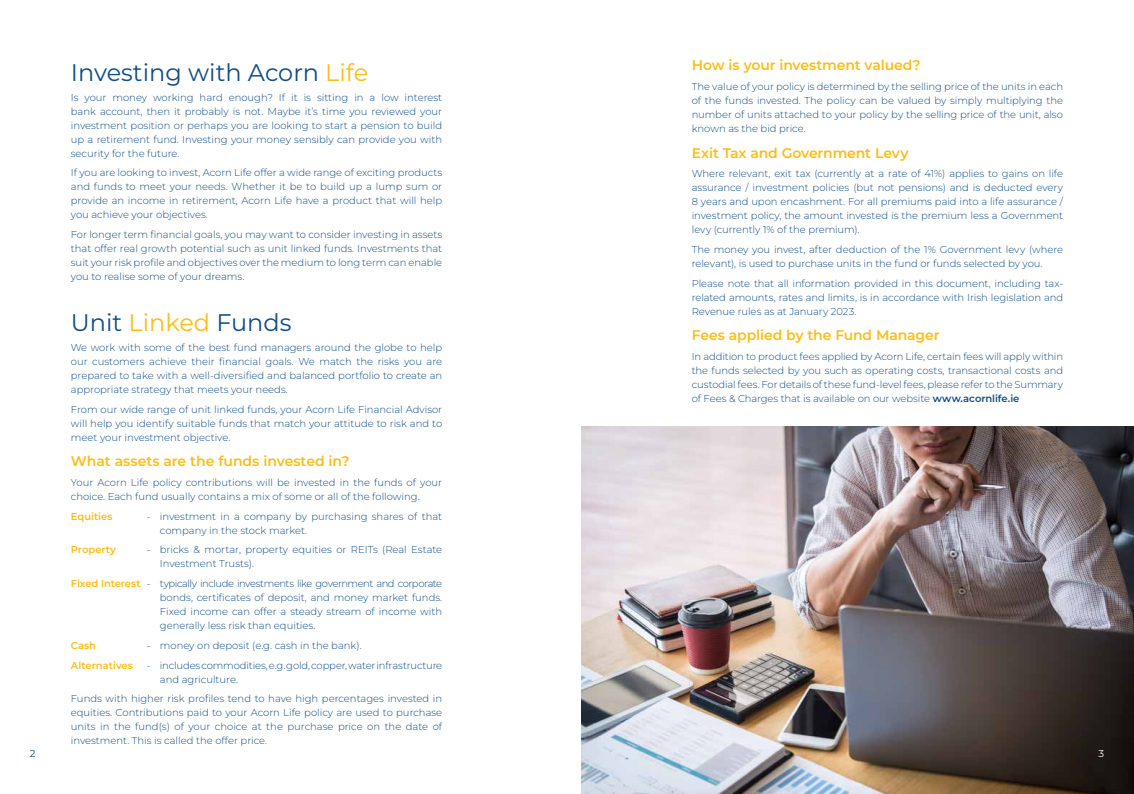
<style>
.page{position:relative;width:1134px;height:794px;background:#fff}
.page>*{position:absolute;margin:0;border:0;box-sizing:border-box;transform-origin:0 0}
.t1{font:24px "Montserrat";color:#114d86}
.t2{font:600 14px "Montserrat";letter-spacing:-.01em;color:#fbbd17}
.t3{font:300 10px/14px "Montserrat";color:#114d86;text-align:justify}
.t4{font:600 10px "Montserrat";color:#fbbd17}
.t5{font:10px "Montserrat";color:#114d86}
.t6{font:10px "Montserrat";color:#fff}
.s1{color:#fbbd17}
.s2{font-weight:600;color:#fbbd17}
.s3{font-weight:600}
</style>
<div class="page">
<img style="left:581px;top:427px;width:553px;height:367px">
<h1 class="t1" style="left:71px;top:56px;width:299px">Investing with Acorn <span class="s1">Life</span></h1>
<p class="t3" style="left:71px;top:90px;width:373px">Is your money working hard enough? If it is sitting in a low interest bank account, then it probably is not. Maybe it’s time you reviewed your investment position or perhaps you are looking to start a pension to build up a retirement fund. Investing your money sensibly can provide you with security for the future.</p>
<p class="t3" style="left:71px;top:165px;width:373px">If you are looking to invest, Acorn Life offer a wide range of exciting products and funds to meet your needs. Whether it be to build up a lump sum or provide an income in retirement, Acorn Life have a product that will help you achieve your objectives.</p>
<p class="t3" style="left:71px;top:227px;width:373px">For longer term financial goals, you may want to consider investing in assets that offer real growth potential such as unit linked funds. Investments that suit your risk profile and objectives over the medium to long term can enable you to realise some of your dreams.</p>
<h1 class="t1" style="left:71px;top:307px;width:222px">Unit <span class="s1">Linked</span> Funds</h1>
<p class="t3" style="left:71px;top:340px;width:373px">We work with some of the best fund managers around the globe to help our customers achieve their financial goals. We match the risks you are prepared to take with a well-diversified and balanced portfolio to create an appropriate strategy that meets your needs.</p>
<p class="t3" style="left:71px;top:402px;width:373px">From our wide range of unit linked funds, your Acorn Life Financial Advisor will help you identify suitable funds that match your attitude to risk and to meet your investment objective.</p>
<h2 class="t2" style="left:71px;top:452px;width:280px">What assets are the funds invested in?</h2>
<p class="t3" style="left:71px;top:475px;width:373px">Your Acorn Life policy contributions will be invested in the funds of your choice. Each fund usually contains a mix of some or all of the following.</p>
<p class="t4" style="left:71px;top:509px;width:43px">Equities</p>
<p class="t3" style="left:160px;top:509px;width:284px;text-indent:-13px">- investment in a company by purchasing shares of that company in the stock market.</p>
<p class="t4" style="left:71px;top:543px;width:47px">Property</p>
<p class="t3" style="left:160px;top:542px;width:284px;text-indent:-13px">- bricks &amp; mortar, property equities or REITs (Real Estate<br>Investment Trusts).</p>
<p class="t3" style="left:160px;top:576px;width:284px;text-indent:-89px"><span class="s2">Fixed Interest</span> - typically include investments like government and corporate bonds, certificates of deposit, and money market funds.<br>Fixed income can offer a steady stream of income with generally less risk than equities.</p>
<p class="t4" style="left:71px;top:638px;width:27px">Cash</p>
<p class="t3" style="left:147px;top:638px;width:216px">- money on deposit (e.g. cash in the bank).</p>
<p class="t4" style="left:71px;top:658px;width:64px">Alternatives</p>
<p class="t3" style="left:160px;top:657px;width:284px;text-indent:-13px">- includes commodities, e.g. gold, copper, water infrastructure and agriculture.</p>
<p class="t3" style="left:71px;top:691px;width:373px">Funds with higher risk profiles tend to have high percentages invested in equities. Contributions paid to your Acorn Life policy are used to purchase units in the fund(s) of your choice at the purchase price on the date of investment. This is called the offer price.</p>
<h2 class="t2" style="left:692px;top:56px;width:230px">How is your investment valued?</h2>
<p class="t3" style="left:692px;top:79px;width:373px">The value of your policy is determined by the selling price of the units in each of the funds invested. The policy can be valued by simply multiplying the number of units attached to your policy by the selling price of the unit, also known as the bid price.</p>
<h2 class="t2" style="left:692px;top:143px;width:218px">Exit Tax and Government Levy</h2>
<p class="t3" style="left:692px;top:166px;width:373px">Where relevant, exit tax (currently at a rate of 41%) applies to gains on life assurance / investment policies (but not pensions) and is deducted every 8 years and upon encashment. For all premiums paid into a life assurance / investment policy, the amount invested is the premium less a Government levy (currently 1% of the premium).</p>
<p class="t3" style="left:692px;top:242px;width:373px">The money you invest, after deduction of the 1% Government levy (where relevant), is used to purchase units in the fund or funds selected by you.</p>
<p class="t3" style="left:692px;top:276px;width:373px">Please note that all information provided in this document, including tax&shy;related amounts, rates and limits, is in accordance with Irish legislation and Revenue rules as at January 2023.</p>
<h2 class="t2" style="left:692px;top:326px;width:249px">Fees applied by the Fund Manager</h2>
<p class="t3" style="left:692px;top:349px;width:373px">In addition to product fees applied by Acorn Life, certain fees will apply within the funds selected by you such as operating costs, transactional costs and custodial fees. For details of these fund-level fees, please refer to the Summary of Fees &amp; Charges that is available on our website <span class="s3">www.acornlife.ie</span></p>
<p class="t5" style="left:30px;top:746px;width:7px">2</p>
<p class="t6" style="left:1098px;top:746px;width:7px">3</p>
</div>
